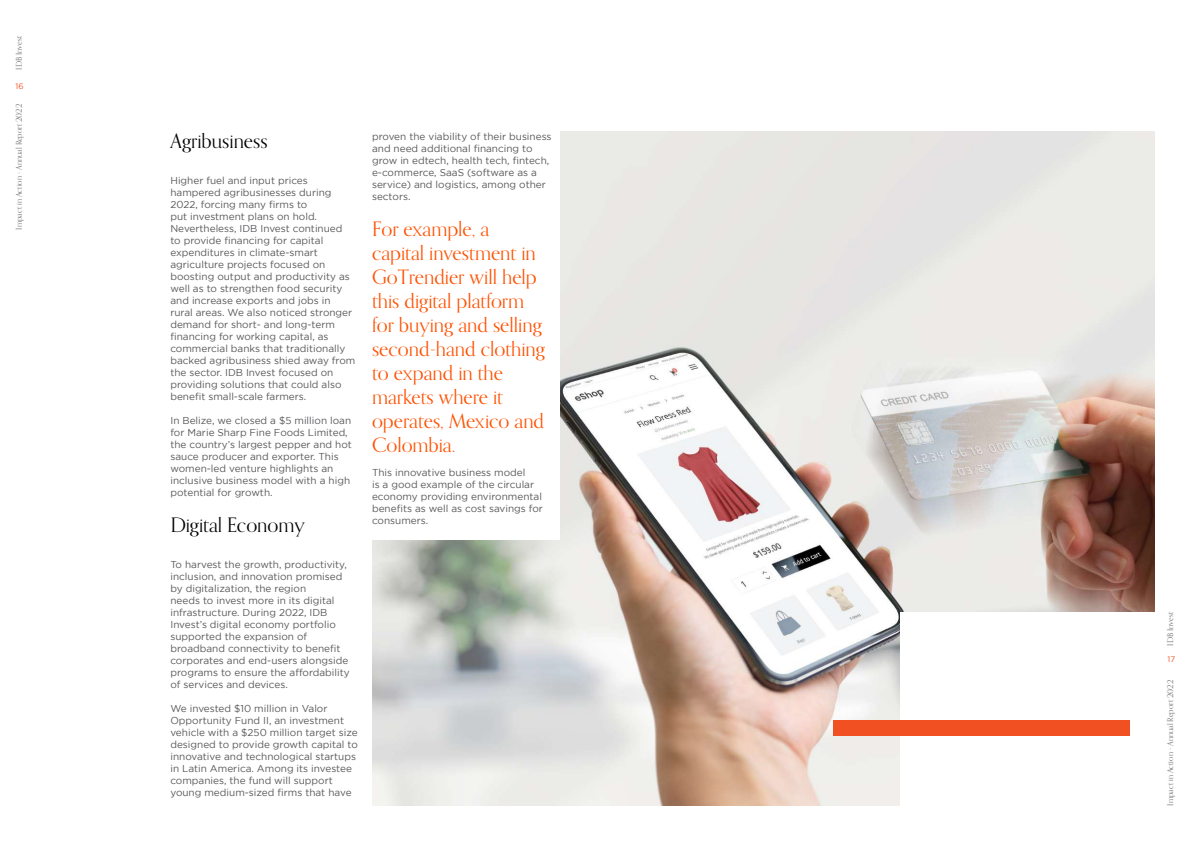
<style>
.page{position:relative;width:1191px;height:842px;background:#fff}
.page>*{position:absolute;margin:0;border:0;box-sizing:border-box;transform-origin:0 0}
.t1{font:20px/24px "Orpheus Pro";color:#ff5100}
.t2{font:20px "Orpheus Pro";color:#000}
.t3{font:10px/12px "Gotham";color:#57585a}
.t4{font:8px "Orpheus Pro";color:#6c6d70}
.t5{font:8px "Gotham";color:#f15122}
</style>
<div class="page">
<img style="left:372px;top:131px;width:783px;height:674px">
<div style="left:291px;top:114px;width:268px;height:425px;background:#fff"></div>
<div style="left:900px;top:612px;width:256px;height:198px;background:#fff"></div>
<div style="left:833px;top:720px;width:296px;height:15px;background:#f15122"></div>
<p class="t4" style="left:14px;top:69px;width:35px;rotate:-90deg">IDB Invest</p>
<p class="t5" style="left:16px;top:81px;width:10px">16</p>
<p class="t4" style="left:14px;top:230px;width:127px;rotate:-90deg">Impact in Action - Annual Report 2022</p>
<h1 class="t2" style="left:170px;top:129px;width:99px">Agribusiness</h1>
<p class="t3" style="left:170px;top:174px;width:186px">Higher fuel and input prices hampered agribusinesses during 2022, forcing many firms to<br>put investment plans on hold.<br>Nevertheless, IDB Invest continued to provide financing for capital expenditures in climate-smart agriculture projects focused on boosting output and productivity as well as to strengthen food security and increase exports and jobs in rural areas. We also noticed stronger demand for short- and long-term financing for working capital, as commercial banks that traditionally backed agribusiness shied away from the sector. IDB Invest focused on providing solutions that could also benefit small-scale farmers.</p>
<p class="t3" style="left:170px;top:414px;width:183px">In Belize, we closed a $5 million loan for Marie Sharp Fine Foods Limited, the country’s largest pepper and hot sauce producer and exporter. This women-led venture highlights an inclusive business model with a high potential for growth.</p>
<h1 class="t2" style="left:170px;top:513px;width:136px">Digital Economy</h1>
<p class="t3" style="left:170px;top:558px;width:181px">To harvest the growth, productivity, inclusion, and innovation promised by digitalization, the region<br>needs to invest more in its digital infrastructure. During 2022, IDB Invest’s digital economy portfolio supported the expansion of broadband connectivity to benefit corporates and end-users alongside programs to ensure the affordability of services and devices.</p>
<p class="t3" style="left:170px;top:702px;width:189px">We invested $10 million in Valor Opportunity Fund II, an investment vehicle with a $250 million target size designed to provide growth capital to innovative and technological startups in Latin America. Among its investee companies, the fund will support young medium-sized firms that have</p>
<p class="t3" style="left:372px;top:130px;width:181px">proven the viability of their business and need additional financing to grow in edtech, health tech, fintech, e-commerce, SaaS (software as a service) and logistics, among other sectors.</p>
<h1 class="t1" style="left:372px;top:216px;width:174px">For example, a capital investment in<br>GoTrendier will help this digital platform for buying and selling second-hand clothing to expand in the markets where it operates, Mexico and<br>Colombia.</h1>
<p class="t3" style="left:372px;top:466px;width:172px">This innovative business model<br>is a good example of the circular economy providing environmental benefits as well as cost savings for consumers.</p>
<p class="t4" style="left:1165px;top:645px;width:35px;rotate:-90deg">IDB Invest</p>
<p class="t5" style="left:1167px;top:654px;width:9px">17</p>
<p class="t4" style="left:1165px;top:806px;width:127px;rotate:-90deg">Impact in Action - Annual Report 2022</p>
</div>
